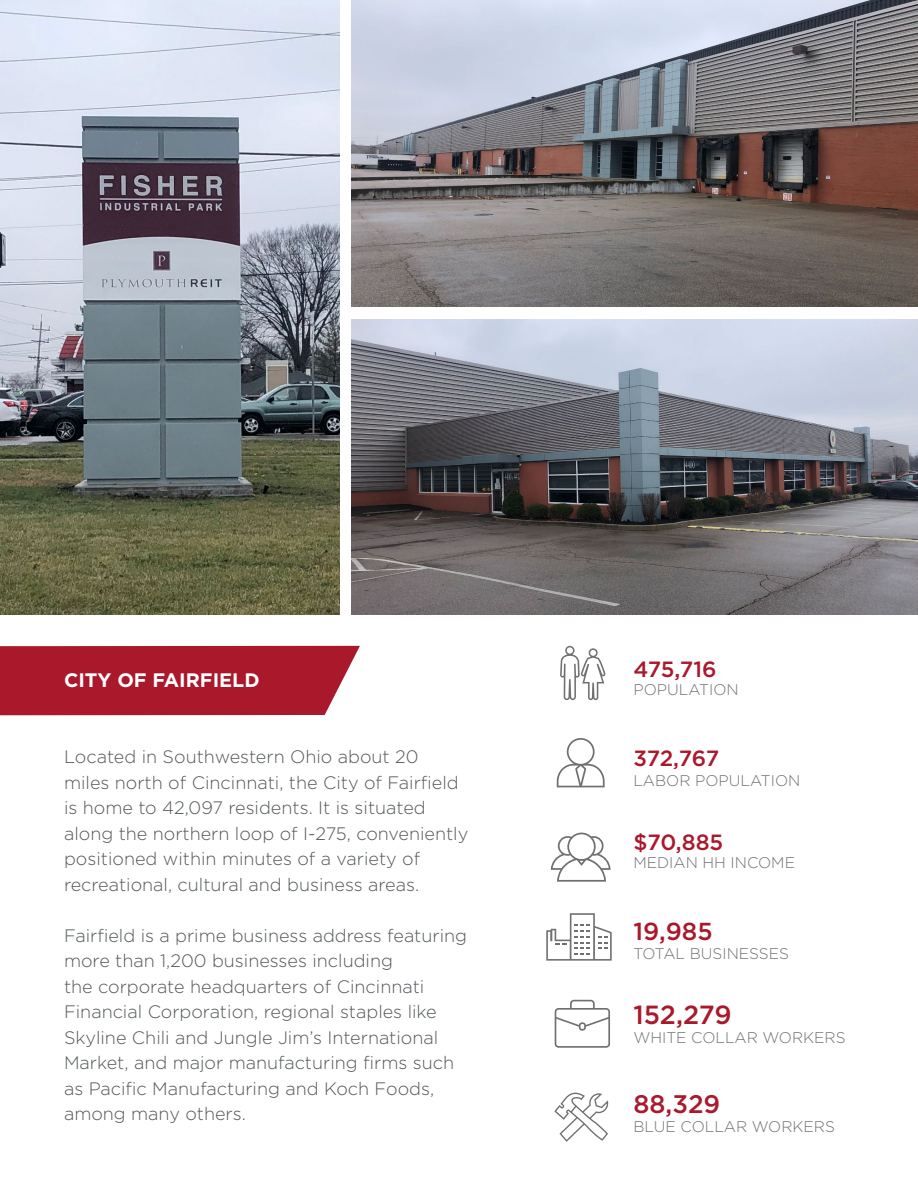
<style>
.page{position:relative;width:918px;height:1188px;background:#fff}
.page>*{position:absolute;margin:0;border:0;box-sizing:border-box;transform-origin:0 0}
.t1{font:500 26.25px "Gotham";letter-spacing:-.01em;color:#aa182c}
.t2{font:500 25.35px "Gotham";color:#aa182c}
.t3{font:500 24.6px "Gotham";color:#aa182c}
.t4{font:500 22.05px "Gotham";letter-spacing:-.02em;color:#aa182c}
.t5{font:700 19.5px "Gotham";color:#fff}
.t6{font:300 18px/25.5px "Gotham";color:#53575a}
.t7{font:300 15.45px "Gotham";color:#6f7171}
</style>
<div class="page">
<img style="left:0;top:0;width:339px;height:614px">
<img style="left:351px;top:0;width:567px;height:307px">
<img style="left:351px;top:320px;width:567px;height:294px">
<div style="left:0;top:646px;width:360px;height:69px;background:#aa182c"></div>
<svg style="left:560px;top:646px;width:46px;height:54px"></svg>
<svg style="left:551px;top:833px;width:60px;height:49px"></svg>
<svg style="left:557px;top:738px;width:48px;height:49px"></svg>
<svg style="left:546px;top:913px;width:66px;height:48px"></svg>
<svg style="left:555px;top:1000px;width:55px;height:48px"></svg>
<svg style="left:554px;top:1093px;width:55px;height:49px"></svg>
<p class="t5" style="left:64px;top:668px;width:197px">CITY OF FAIRFIELD</p>
<p class="t6" style="left:64px;top:743px;width:406px">Located in Southwestern Ohio about 20 miles north of Cincinnati, the City of Fairfield is home to 42,097 residents. It is situated along the northern loop of I-275, conveniently positioned within minutes of a variety of recreational, cultural and business areas.</p>
<p class="t6" style="left:64px;top:922px;width:405px">Fairfield is a prime business address featuring more than 1,200 businesses including<br>the corporate headquarters of Cincinnati Financial Corporation, regional staples like Skyline Chili and Jungle Jim’s International Market, and major manufacturing firms such as Pacific Manufacturing and Koch Foods, among many others.</p>
<p class="t4" style="left:634px;top:655px;width:85px">475,716</p>
<p class="t7" style="left:634px;top:680px;width:107px">POPULATION</p>
<p class="t4" style="left:634px;top:744px;width:87px">372,767</p>
<p class="t7" style="left:634px;top:771px;width:168px">LABOR POPULATION</p>
<p class="t4" style="left:634px;top:828px;width:91px">$70,885</p>
<p class="t7" style="left:634px;top:853px;width:163px">MEDIAN HH INCOME</p>
<h3 class="t3" style="left:634px;top:916px;width:81px">19,985</h3>
<p class="t7" style="left:634px;top:944px;width:157px">TOTAL BUSINESSES</p>
<h1 class="t1" style="left:634px;top:998px;width:100px">152,279</h1>
<p class="t7" style="left:634px;top:1027px;width:214px">WHITE COLLAR WORKERS</p>
<h2 class="t2" style="left:634px;top:1088px;width:88px">88,329</h2>
<p class="t7" style="left:634px;top:1116px;width:203px">BLUE COLLAR WORKERS</p>
</div>
